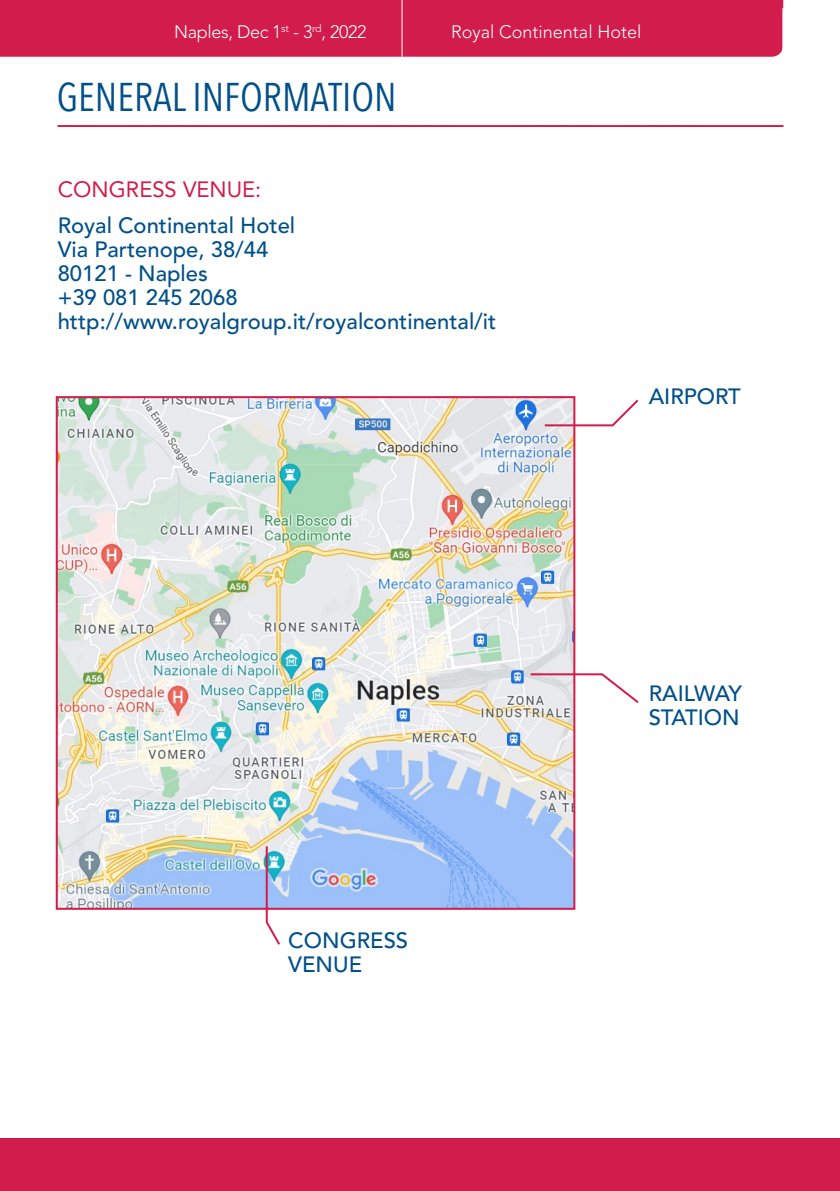
<style>
.page{position:relative;width:840px;height:1191px;background:#fff}
.page>*{position:absolute;margin:0;border:0;box-sizing:border-box;transform-origin:0 0}
.t1{font:40px "Avenir Next Condensed";color:#015089}
.t2{font:500 22px/24px "Avenir LT Std";color:#015089}
.t3{font:22px "Avenir LT Std";color:#d21c4a}
.t4{font:300 18px "Avenir LT Std";letter-spacing:-.02em;color:#fff}
.t5{font:300 18px "Avenir LT Std";color:#fff}
</style>
<div class="page">
<div style="left:0;top:0;width:782px;height:57px;background:#d21c4b"></div>
<div style="left:0;top:1138px;width:839px;height:53px;background:#d21c4b"></div>
<hr style="left:401px;top:0;width:1px;height:57px;background:#fff">
<svg style="left:58px;top:125px;width:725px;height:2px"></svg>
<img style="left:59px;top:399px;width:513px;height:507px">
<div style="left:56px;top:396px;width:519px;height:513px;border:2px solid #d21c4a"></div>
<svg style="left:542px;top:397px;width:97px;height:30px"></svg>
<svg style="left:528px;top:672px;width:111px;height:33px"></svg>
<svg style="left:264px;top:844px;width:18px;height:101px"></svg>
<p class="t4" style="left:174px;top:22px;width:194px">Naples, Dec 1<sup>st</sup> - 3<sup>rd</sup>, 2022</p>
<p class="t5" style="left:451px;top:22px;width:192px">Royal Continental Hotel</p>
<p class="t1" style="left:57px;top:63px;width:341px">GENERAL INFORMATION</p>
<p class="t3" style="left:58px;top:176px;width:205px">CONGRESS VENUE:</p>
<p class="t2" style="left:58px;top:214px;width:239px">Royal Continental Hotel</p>
<p class="t2" style="left:58px;top:238px;width:212px">Via Partenope, 38/44</p>
<p class="t2" style="left:58px;top:262px;width:151px">80121 - Naples</p>
<p class="t2" style="left:58px;top:286px;width:181px">+39 081 245 2068</p>
<p class="t2" style="left:58px;top:310px;width:440px">http://www.royalgroup.it/royalcontinental/it</p>
<p class="t2" style="left:648px;top:385px;width:94px">AIRPORT</p>
<p class="t2" style="left:288px;top:929px;width:121px">CONGRESS</p>
<p class="t2" style="left:288px;top:953px;width:75px">VENUE</p>
<p class="t2" style="left:648px;top:682px;width:95px">RAILWAY<br>STATION</p>
</div>
